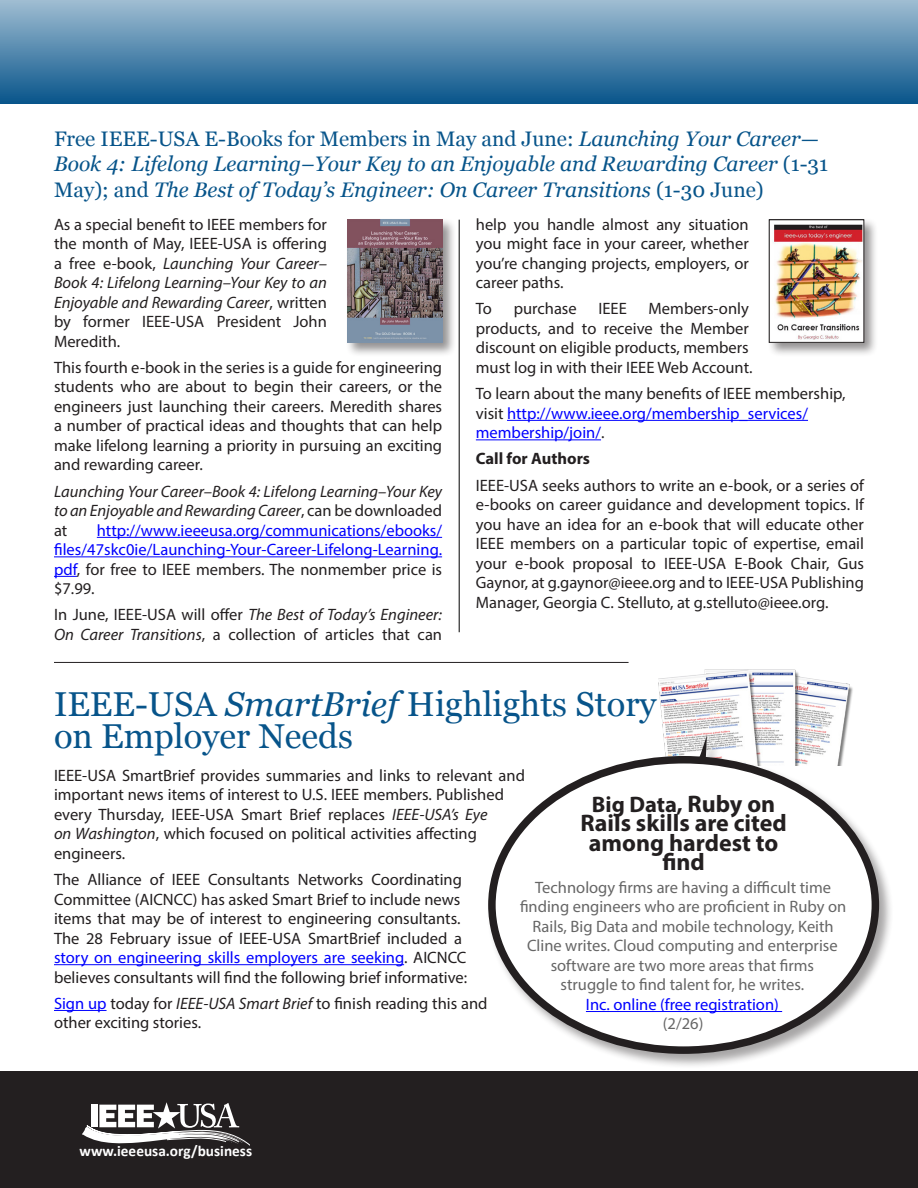
<style>
.page{position:relative;width:918px;height:1188px;background:#fff}
.page>*{position:absolute;margin:0;border:0;box-sizing:border-box;transform-origin:0 0}
.Story_Title{font:34.5px/31.5px "Georgia";color:#07548a}
.subheader{font:700 24px/19.5px "Myriad Pro";color:#231f20;text-align:center}
.subheader-2{font:700 22.5px "Myriad Pro";color:#231f20}
.Story_Title-2{font:italic 21px/25.5px "Georgia";color:#07548a}
.Paragraph{font:16.5px/19.5px "Myriad Pro";color:#231f20;text-align:justify}
.Paragraph-2{font:16.5px/19.5px "Myriad Pro";color:#221e1f}
.Paragraph-3{font:16.5px/19.5px "Myriad Pro";color:#00f;text-align:justify}
.subheader-3{font:16.5px/19.5px "Myriad Pro";color:#666;text-align:center}
.Paragraph-4{font:italic 16.5px/19.5px "Myriad Pro";color:#231f20;text-align:justify}
.Paragraph-5{font:700 16.5px "Myriad Pro";color:#231f20}
.t1{font:700 15.3px "Calibri";color:#fff}
.s1{font-style:normal}
.s2{font-style:italic}
.s3{color:#231f20}
.s4{font-style:italic;color:#231f20}
.s5{color:#00f}
.s6{font-size:24px}
</style>
<div class="page">
<div style="left:0;top:1071px;width:918px;height:117px;background:#231f20"></div>
<svg style="left:82px;top:1102px;width:168px;height:43px"></svg>
<div style="left:0;top:0;width:918px;height:104px;background:linear-gradient(to bottom,#a0bdd2,#0a568b)"></div>
<hr style="left:54px;top:964px;width:350px;height:1px;background:#00f">
<hr style="left:54px;top:1010px;width:53px;height:1px;background:#00f">
<img style="left:658px;top:670px;width:195px;height:66px">
<div style="left:487px;top:736px;width:407px;height:333px;background:#231f20;opacity:.4"></div>
<svg style="left:631px;top:735px;width:76px;height:17px"></svg>
<svg style="left:487px;top:752px;width:396px;height:306px"></svg>
<hr style="left:54px;top:662px;width:575px;height:1px;background:#231f20">
<hr style="left:97px;top:537px;width:345px;height:1px;background:#00f">
<hr style="left:54px;top:556px;width:388px;height:1px;background:#00f">
<svg style="left:54px;top:576px;width:23px;height:1px"></svg>
<hr style="left:507px;top:420px;width:301px;height:1px;background:#00f">
<hr style="left:476px;top:439px;width:125px;height:1px;background:#00f">
<hr style="left:459px;top:220px;width:1px;height:412px;background:#000">
<div style="left:345px;top:218px;width:111px;height:139px;background:#231f20;opacity:.49"></div>
<img style="left:347px;top:220px;width:95px;height:123px">
<div style="left:767px;top:218px;width:111px;height:139px;background:#231f20;opacity:.49"></div>
<img style="left:771px;top:222px;width:91px;height:119px">
<div style="left:769px;top:220px;width:95px;height:123px;border:1px solid #231f20"></div>
<p class="Story_Title-2" style="left:54px;top:126px;width:776px"><span class="s1">Free IEEE-USA E-Books for Members in May and June:</span> Launching Your Career—<br>Book 4: Lifelong Learning–Your Key to an Enjoyable and Rewarding Career <span class="s1">(1-31<br>May); and</span> The Best of Today’s Engineer: On Career Transitions <span class="s1">(1-30 June)</span></p>
<p class="Paragraph" style="left:54px;top:214px;width:274px">As a special benefit to IEEE members for the month of May, IEEE-USA is offering a free e-book, <span class="s2">Launching Your Career– Book 4: Lifelong Learning–Your Key to an Enjoyable and Rewarding Career</span>, written by former IEEE-USA President John Meredith.</p>
<p class="Paragraph" style="left:54px;top:357px;width:390px">This fourth e-book in the series is a guide for engineering students who are about to begin their careers, or the engineers just launching their careers. Meredith shares a number of practical ideas and thoughts that can help make lifelong learning a priority in pursuing an exciting and rewarding career.</p>
<p class="Paragraph-4" style="left:54px;top:481px;width:390px">Launching Your Career–Book 4: Lifelong Learning–Your Key to an Enjoyable and Rewarding Career<span class="s1">, can be downloaded at</span></p>
<p class="Paragraph" style="left:476px;top:214px;width:274px">help you handle almost any situation you might face in your career, whether you’re changing projects, employers, or career paths.</p>
<p class="Paragraph" style="left:476px;top:299px;width:18px">To</p>
<p class="Paragraph" style="left:514px;top:299px;width:65px">purchase</p>
<p class="Paragraph" style="left:599px;top:299px;width:30px">IEEE</p>
<p class="Paragraph" style="left:476px;top:299px;width:278px;text-align:left;text-indent:173px">Members-only products, and to receive the Member discount on eligible products, members must log in with their IEEE Web Account.</p>
<p class="Paragraph-3" style="left:476px;top:384px;width:371px;text-align:left"><span class="s3">To learn about the many benefits of IEEE membership, visit</span> http://www.ieee.org/membership_services/ membership/join/<span class="s3">.</span></p>
<p class="Paragraph-5" style="left:476px;top:448px;width:116px">Call for Authors</p>
<p class="Paragraph" style="left:476px;top:475px;width:390px">IEEE-USA seeks authors to write an e-book, or a series of e-books on career guidance and development topics. If you have an idea for an e-book that will educate other IEEE members on a particular topic of expertise, email your e-book proposal to IEEE-USA E-Book Chair, Gus Gaynor, at g.gaynor@ieee.org and to IEEE-USA Publishing Manager, Georgia C. Stelluto, at g.stelluto@ieee.org.</p>
<p class="Paragraph-3" style="left:54px;top:520px;width:390px;text-indent:43px">http://www.ieeeusa.org/communications/ebooks/ files/47skc0ie/Launching-Your-Career-Lifelong-Learning. pdf<span class="s3">, for free to IEEE members. The nonmember price is $7.99.</span></p>
<p class="Paragraph" style="left:54px;top:605px;width:390px">In June, IEEE-USA will offer <span class="s2">The Best of Today’s Engineer:<br>On Career Transitions</span>, a collection of articles that can</p>
<p class="Story_Title" style="left:54px;top:689px;width:604px">IEEE-USA <span class="s2">SmartBrief</span> Highlights Story on Employer Needs</p>
<p class="Paragraph-2" style="left:54px;top:765px;width:473px">IEEE-USA SmartBrief provides summaries and links to relevant and important news items of interest to U.S. IEEE members. Published every Thursday, IEEE-USA Smart Brief replaces <span class="s4">IEEE-USA’s Eye<br>on Washington</span>, which focused on political activities affecting engineers.</p>
<p class="Paragraph-2" style="left:54px;top:870px;width:415px">The Alliance of IEEE Consultants Networks Coordinating Committee (AICNCC) has asked Smart Brief to include news items that may be of interest to engineering consultants.<br>The 28 February issue of IEEE-USA SmartBrief included a <span class="s5">story on engineering skills employers are seeking</span>. AICNCC believes consultants will find the following brief informative:</p>
<p class="Paragraph-2" style="left:54px;top:993px;width:435px"><span class="s5">Sign up</span> today for <span class="s2">IEEE-USA Smart Brief</span> to finish reading this and other exciting stories.</p>
<p class="subheader-2" style="left:592px;top:790px;width:185px">Big Data, <span class="s6">Ruby on</span></p>
<p class="subheader" style="left:580px;top:813px;width:208px">Rails skills are cited among hardest to find</p>
<p class="subheader-3" style="left:520px;top:877px;width:328px">Technology firms are having a difficult time finding engineers who are proficient in Ruby on Rails, Big Data and mobile technology, Keith Cline writes. Cloud computing and enterprise software are two more areas that firms<br>struggle to find talent for, he writes.<br><span class="s5">Inc. online (free registration)<br></span>(2/26)</p>
<p class="t1" style="left:80px;top:1141px;width:174px">www.ieeeusa.org/business</p>
</div>
